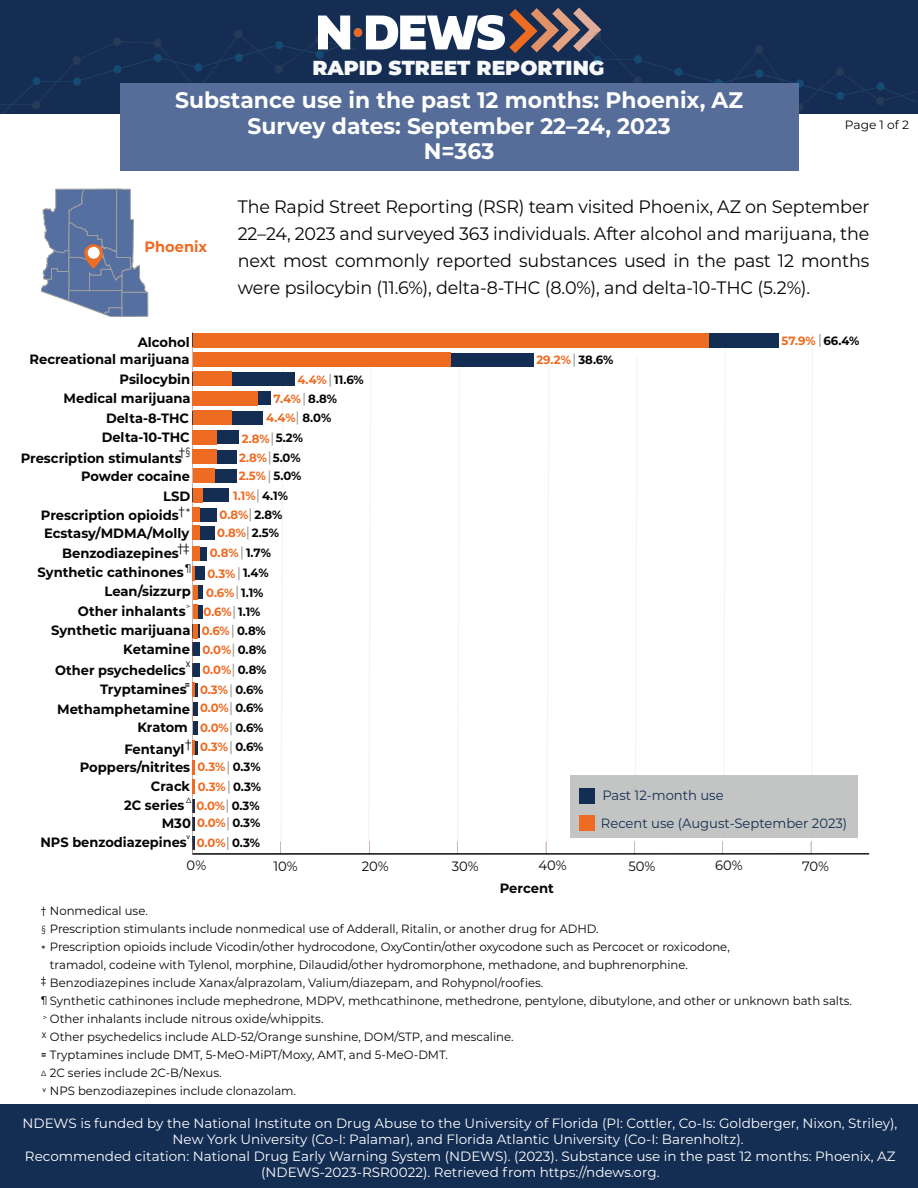
<style>
.page{position:relative;width:918px;height:1188px;background:#fff}
.page>*{position:absolute;margin:0;border:0;box-sizing:border-box;transform-origin:0 0}
.t1{font:700 22.5px/25.5px "Montserrat";color:#fff;text-align:center}
.t2{font:900 20.25px "Montserrat";color:#f6f8f9}
.t3{font:18px/27px "Montserrat";letter-spacing:-.005em;color:#040504;text-align:justify}
.t4{font:700 15px "Montserrat";color:#ee6b22}
.t5{font:13.5px/16.5px "Montserrat";color:#fff;text-align:center}
.t6{font:700 13.5px/17.1px "Montserrat";color:#040504;text-align:right}
.t7{font:700 13.5px "Montserrat";color:#040504;scale:.96 1}
.t8{font:13.5px/27.6px "Montserrat";color:#132e50}
.t9{font:13.5px "Montserrat";color:#040504}
.t10{font:12px/18px "Montserrat";color:#040504}
.t11{font:700 12px/19px "Montserrat";color:#ee6b22}
.t12{font:700 12px/18.9px "Montserrat";color:#040504}
.t13{font:12px "Montserrat";color:#050504}
.t14{font:10.5px "Montserrat";color:#040504}
.t15{font:10.5px "Montserrat";color:#040504;scale:.73 1}
.t16{font:700 9px "Montserrat";color:#040504}
.t17{font:8.25px "Myriad Pro";color:#040504}
.t18{font:7.5px "Montserrat";color:#040504}
.t19{font:7.5px "Myriad Pro";color:#040504}
.s1{color:#ee6b22}
.s2{color:#040504}
.s3{font-size:13.5px;color:#040504}
</style>
<div class="page">
<div style="left:0;top:0;width:918px;height:113px;background:#152d53"></div>
<img style="left:318px;top:15px;width:182px;height:1px">
<img style="left:0;top:30px;width:355px;height:86px">
<img style="left:318px;top:16px;width:187px;height:33px">
<div style="left:0;top:1104px;width:918px;height:84px;background:#142d53"></div>
<div style="left:193px;top:333px;width:547px;height:14px;background:#ee6b22"></div>
<img style="left:561px;top:40px;width:355px;height:71px">
<div style="left:120px;top:84px;width:678px;height:87px;background:#556d98"></div>
<svg style="left:509px;top:8px;width:92px;height:45px"></svg>
<div style="left:709px;top:333px;width:70px;height:14px;background:#142d53"></div>
<svg style="left:192px;top:334px;width:677px;height:521px"></svg>
<svg style="left:41px;top:189px;width:107px;height:128px"></svg>
<div style="left:88px;top:247px;width:12px;height:12px;background:#fff;border-radius:50%"></div>
<h2 class="t2" style="left:313px;top:53px;width:294px">RAPID STREET REPORTING</h2>
<h1 class="t1" style="left:175px;top:86px;width:569px">Substance use in the past 12 months: Phoenix, AZ<br>Survey dates: September 22–24, 2023<br>N=363</h1>
<p class="t13" style="left:845px;top:117px;width:66px">Page 1 of 2</p>
<p class="t4" style="left:144px;top:236px;width:64px">Phoenix</p>
<p class="t6" style="left:29px;top:333px;width:162px">Alcohol<br>Recreational marijuana</p>
<p class="t6" style="left:119px;top:370px;width:72px">Psilocybin</p>
<p class="t6" style="left:64px;top:389px;width:129px">Medical marijuana</p>
<p class="t7" style="left:106px;top:408px;width:88px">Delta-8-THC</p>
<p class="t7" style="left:102px;top:428px;width:93px">Delta-10-THC</p>
<p class="t7" style="left:81px;top:466px;width:115px">Powder cocaine</p>
<p class="t10" style="left:179px;top:442px;width:13px">†§</p>
<p class="t6" style="left:21px;top:449px;width:163px">Prescription stimulants</p>
<p class="t6" style="left:163px;top:487px;width:29px">LSD</p>
<p class="t3" style="left:238px;top:193px;width:633px">The Rapid Street Reporting (RSR) team visited Phoenix, AZ on September 22–24, 2023 and surveyed 363 individuals. After alcohol and marijuana, the next most commonly reported substances used in the past 12 months were psilocybin (11.6%), delta-8-THC (8.0%), and delta-10-THC (5.2%).</p>
<p class="t12" style="left:274px;top:370px;width:92px;text-indent:24px"><span class="s1">4.4%</span> 11.6%<br><span class="s1">7.4%</span> 8.8%</p>
<p class="t11" style="left:239px;top:428px;width:66px">2.8% <span class="s2">5.2%<br></span>2.8% <span class="s2">5.0%</span></p>
<p class="t11" style="left:266px;top:407px;width:67px">4.4% <span class="s2">8.0%</span></p>
<p class="t11" style="left:239px;top:466px;width:64px">2.5% <span class="s2">5.0%</span></p>
<p class="t11" style="left:233px;top:485px;width:56px">1.1% <span class="s2">4.1%</span></p>
<p class="t11" style="left:536px;top:349px;width:79px">29.2% <span class="s2">38.6%</span></p>
<p class="t11" style="left:782px;top:330px;width:79px">57.9% <span class="s2">66.4%</span></p>
<p class="t10" style="left:178px;top:502px;width:8px">†</p>
<p class="t14" style="left:186px;top:505px;width:5px">*</p>
<p class="t6" style="left:41px;top:506px;width:139px">Prescription opioids</p>
<p class="t6" style="left:44px;top:524px;width:147px">Ecstasy/MDMA/Molly</p>
<p class="t10" style="left:177px;top:538px;width:14px">†‡</p>
<p class="t6" style="left:62px;top:544px;width:118px">Benzodiazepines</p>
<p class="t14" style="left:185px;top:561px;width:8px">¶</p>
<p class="t6" style="left:38px;top:563px;width:148px">Synthetic cathinones</p>
<p class="t11" style="left:220px;top:504px;width:64px">0.8% <span class="s2">2.8%</span></p>
<p class="t11" style="left:208px;top:541px;width:65px;line-height:21px">0.8% <span class="s2">1.7%<br></span>0.3% <span class="s2">1.4%</span></p>
<p class="t11" style="left:217px;top:522px;width:63px">0.8% <span class="s2">2.5%</span></p>
<p class="t6" style="left:105px;top:582px;width:88px">Lean/sizzurp</p>
<p class="t11" style="left:206px;top:583px;width:59px">0.6% <span class="s2">1.1%</span></p>
<p class="t18" style="left:186px;top:601px;width:6px">&gt;</p>
<p class="t6" style="left:78px;top:602px;width:109px">Other inhalants</p>
<p class="t11" style="left:204px;top:602px;width:58px">0.6% <span class="s2">1.1%</span></p>
<p class="t6" style="left:51px;top:621px;width:141px">Synthetic marijuana</p>
<p class="t11" style="left:202px;top:620px;width:66px">0.6% <span class="s2">0.8%</span></p>
<p class="t6" style="left:123px;top:640px;width:68px">Ketamine</p>
<p class="t11" style="left:202px;top:640px;width:66px">0.0% <span class="s2">0.8%</span></p>
<p class="t17" style="left:186px;top:659px;width:6px">X</p>
<p class="t7" style="left:55px;top:660px;width:138px">Other psychedelics</p>
<p class="t11" style="left:202px;top:660px;width:66px">0.0% <span class="s2">0.8%</span></p>
<p class="t16" style="left:185px;top:678px;width:7px">=</p>
<p class="t6" style="left:100px;top:680px;width:88px">Tryptamines</p>
<p class="t11" style="left:200px;top:680px;width:65px">0.3% <span class="s2">0.6%</span></p>
<p class="t6" style="left:57px;top:700px;width:134px">Methamphetamine</p>
<p class="t11" style="left:200px;top:698px;width:65px">0.0% <span class="s2">0.6%</span></p>
<p class="t7" style="left:137px;top:717px;width:54px">Kratom</p>
<p class="t11" style="left:200px;top:718px;width:65px">0.0% <span class="s2">0.6%</span></p>
<p class="t10" style="left:185px;top:734px;width:8px">†</p>
<p class="t6" style="left:124px;top:740px;width:62px">Fentanyl</p>
<p class="t11" style="left:200px;top:737px;width:65px">0.3% <span class="s2">0.6%</span></p>
<p class="t6" style="left:80px;top:758px;width:112px">Poppers/nitrites</p>
<p class="t11" style="left:196px;top:757px;width:66px;text-align:justify">0.3% <span class="s2">0.3% </span>0.3% <span class="s2">0.3% </span>0.0% <span class="s2">0.3%</span></p>
<p class="t7" style="left:151px;top:777px;width:42px">Crack</p>
<p class="t18" style="left:186px;top:796px;width:7px">∆</p>
<p class="t7" style="left:124px;top:795px;width:64px">2C series</p>
<p class="t11" style="left:162px;top:813px;width:100px"><span class="s3">M30</span> 0.0% <span class="s2">0.3%</span></p>
<p class="t19" style="left:186px;top:832px;width:5px">v</p>
<p class="t7" style="left:40px;top:832px;width:154px">NPS benzodiazepines</p>
<p class="t11" style="left:197px;top:833px;width:65px">0.0% <span class="s2">0.3%</span></p>
<p class="t8" style="left:601px;top:781px;width:248px">Past 12-month use<br>Recent use (August-September 2023)</p>
<p class="t9" style="left:187px;top:855px;width:21px">0%</p>
<p class="t9" style="left:273px;top:857px;width:26px">10%</p>
<p class="t9" style="left:362px;top:857px;width:28px">20%</p>
<p class="t9" style="left:452px;top:857px;width:28px">30%</p>
<p class="t9" style="left:539px;top:855px;width:30px">40%</p>
<p class="t9" style="left:628px;top:857px;width:29px">50%</p>
<p class="t9" style="left:715px;top:855px;width:29px">60%</p>
<p class="t9" style="left:802px;top:857px;width:29px">70%</p>
<p class="t6" style="left:500px;top:879px;width:56px">Percent</p>
<p class="t10" style="left:50px;top:901px;width:804px">Nonmedical use.<br>Prescription stimulants include nonmedical use of Adderall, Ritalin, or another drug for ADHD.<br>Prescription opioids include Vicodin/other hydrocodone, OxyContin/other oxycodone such as Percocet or roxicodone,<br>tramadol, codeine with Tylenol, morphine, Dilaudid/other hydromorphone, methadone, and buphrenorphine.<br>Benzodiazepines include Xanax/alprazolam, Valium/diazepam, and Rohypnol/roofies.<br>Synthetic cathinones include mephedrone, MDPV, methcathinone, methedrone, pentylone, dibutylone, and other or unknown bath salts.<br>Other inhalants include nitrous oxide/whippits.<br>Other psychedelics include ALD-52/Orange sunshine, DOM/STP, and mescaline.<br>Tryptamines include DMT, 5-MeO-MiPT/Moxy, AMT, and 5-MeO-DMT.<br>2C series include 2C-B/Nexus.<br>NPS benzodiazepines include clonazolam.</p>
<p class="t14" style="left:41px;top:903px;width:7px">†</p>
<p class="t15" style="left:42px;top:922px;width:7px">§</p>
<p class="t14" style="left:42px;top:942px;width:5px">*</p>
<p class="t14" style="left:41px;top:973px;width:7px">‡</p>
<p class="t14" style="left:41px;top:993px;width:8px">¶</p>
<p class="t18" style="left:43px;top:1012px;width:6px">&gt;</p>
<p class="t17" style="left:42px;top:1030px;width:6px">X</p>
<p class="t16" style="left:41px;top:1048px;width:7px">=</p>
<p class="t18" style="left:41px;top:1068px;width:7px">∆</p>
<p class="t19" style="left:43px;top:1085px;width:5px">v</p>
<p class="t5" style="left:23px;top:1114px;width:876px">NDEWS is funded by the National Institute on Drug Abuse to the University of Florida (PI: Cottler, Co-Is: Goldberger, Nixon, Striley), New York University (Co-I: Palamar), and Florida Atlantic University (Co-I: Barenholtz).<br>Recommended citation: National Drug Early Warning System (NDEWS). (2023). Substance use in the past 12 months: Phoenix, AZ (NDEWS-2023-RSR0022). Retrieved from https://ndews.org.</p>
</div>
